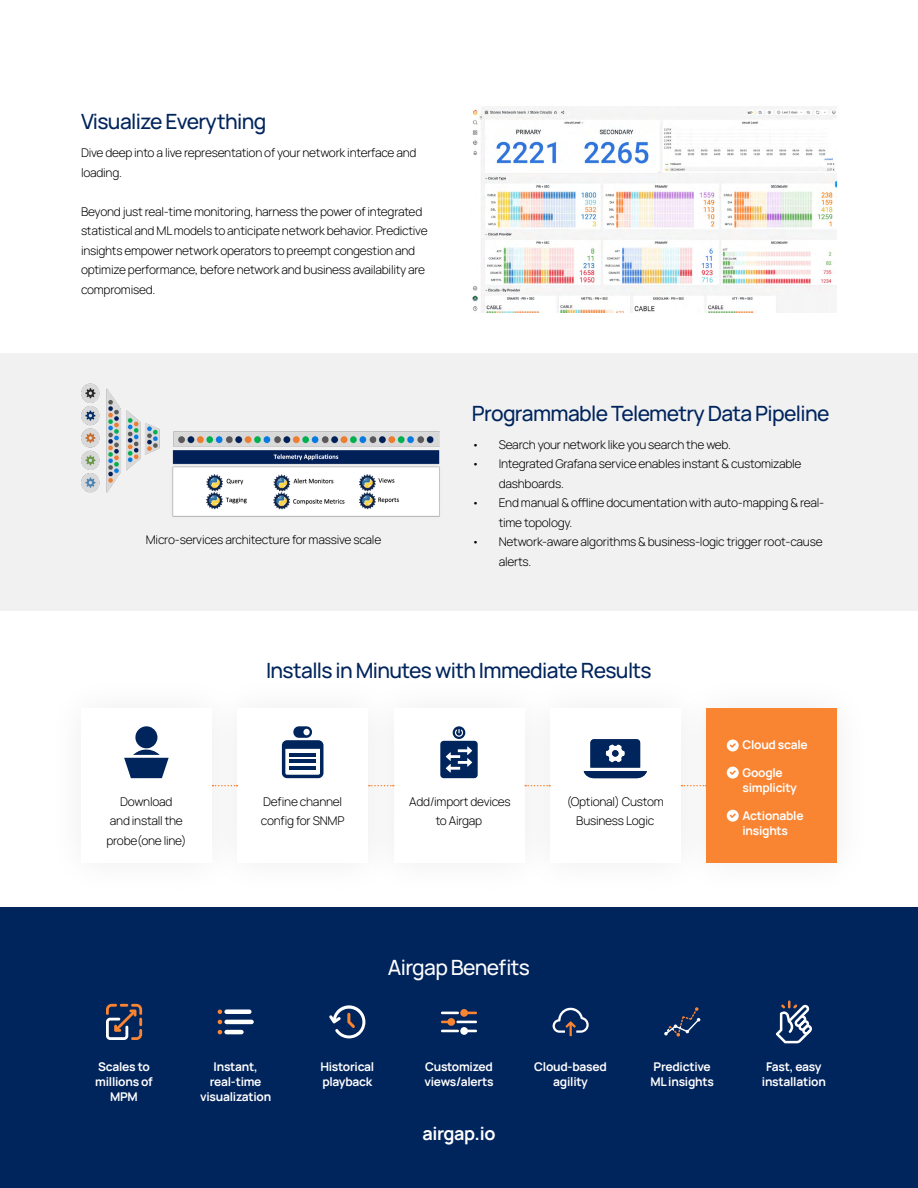
<style>
.page{position:relative;width:918px;height:1188px;background:#fff}
.page>*{position:absolute;margin:0;border:0;box-sizing:border-box;transform-origin:0 0}
.t1{font:500 21px "Manrope";letter-spacing:-.03em;color:#00245c}
.t2{font:500 21px "Manrope";letter-spacing:-.03em;color:#fff}
.t3{font:700 18px "Manrope";letter-spacing:-.02em;color:#fff}
.t4{font:300 12px/19.5px "Manrope";letter-spacing:-.02em;color:#000}
.t5{font:700 12px/15px "Manrope";letter-spacing:-.02em;color:#fff}
</style>
<div class="page">
<div style="left:0;top:354px;width:918px;height:257px;background:#f1f1f2"></div>
<div style="left:0;top:908px;width:918px;height:280px;background:#00245c"></div>
<img style="left:472px;top:106px;width:365px;height:206px">
<img style="left:81px;top:384px;width:359px;height:133px">
<svg style="left:124px;top:726px;width:45px;height:52px"></svg>
<svg style="left:440px;top:726px;width:38px;height:52px"></svg>
<svg style="left:282px;top:726px;width:41px;height:52px"></svg>
<hr style="left:289px;top:753px;width:27px;height:3px;background:#00245c">
<hr style="left:289px;top:760px;width:27px;height:3px;background:#00245c">
<hr style="left:289px;top:766px;width:27px;height:4px;background:#00245c">
<svg style="left:584px;top:739px;width:63px;height:39px"></svg>
<div style="left:706px;top:708px;width:131px;height:155px;background:#f98533"></div>
<div style="left:727px;top:740px;width:12px;height:11px;background:#fff;border-radius:50%"></div>
<svg style="left:730px;top:743px;width:6px;height:5px"></svg>
<div style="left:727px;top:767px;width:12px;height:12px;background:#fff;border-radius:50%"></div>
<svg style="left:730px;top:770px;width:6px;height:5px"></svg>
<div style="left:727px;top:810px;width:12px;height:12px;background:#fff;border-radius:50%"></div>
<svg style="left:730px;top:813px;width:6px;height:5px"></svg>
<svg style="left:213px;top:785px;width:25px;height:1px"></svg>
<svg style="left:369px;top:785px;width:25px;height:1px"></svg>
<svg style="left:525px;top:785px;width:25px;height:1px"></svg>
<svg style="left:681px;top:785px;width:25px;height:1px"></svg>
<svg style="left:106px;top:1004px;width:36px;height:36px"></svg>
<svg style="left:776px;top:1000px;width:36px;height:43px"></svg>
<hr style="left:224px;top:1010px;width:28px;height:4px;background:#fff;border-radius:2px">
<svg style="left:218px;top:1009px;width:4px;height:15px"></svg>
<svg style="left:218px;top:1030px;width:4px;height:4px"></svg>
<hr style="left:224px;top:1020px;width:30px;height:4px;background:#fff;border-radius:2px">
<hr style="left:224px;top:1030px;width:20px;height:4px;background:#fff;border-radius:2px">
<svg style="left:329px;top:1005px;width:36px;height:34px"></svg>
<svg style="left:441px;top:1009px;width:36px;height:26px"></svg>
<svg style="left:552px;top:1007px;width:37px;height:29px"></svg>
<svg style="left:664px;top:1007px;width:36px;height:30px"></svg>
<h1 class="t1" style="left:81px;top:106px;width:187px">Visualize Everything</h1>
<p class="t4" style="left:81px;top:143px;width:337px">Dive deep into a live representation of your network interface and loading.</p>
<p class="t4" style="left:81px;top:201px;width:348px">Beyond just real-time monitoring, harness the power of integrated statistical and ML models to anticipate network behavior. Predictive insights empower network operators to preempt congestion and optimize performance, before network and business availability are compromised.</p>
<p class="t4" style="left:146px;top:529px;width:237px">Micro-services architecture for massive scale</p>
<h1 class="t1" style="left:472px;top:399px;width:359px">Programmable Telemetry Data Pipeline</h1>
<p class="t4" style="left:472px;top:434px;width:261px">• Search your network like you search the web.</p>
<p class="t4" style="left:499px;top:454px;width:304px;text-indent:-27px">• Integrated Grafana service enables instant &amp; customizable dashboards.</p>
<p class="t4" style="left:499px;top:493px;width:327px;text-indent:-27px">• End manual &amp; offline documentation with auto-mapping &amp; real&shy;time topology.</p>
<p class="t4" style="left:499px;top:532px;width:325px;text-indent:-27px">• Network-aware algorithms &amp; business-logic trigger root-cause alerts.</p>
<h1 class="t1" style="left:266px;top:656px;width:387px">Installs in Minutes with Immediate Results</h1>
<p class="t4" style="left:261px;top:791px;width:85px">Define channel config for SNMP</p>
<p class="t4" style="left:567px;top:791px;width:99px;text-align:center">(Optional) Custom<br>Business Logic</p>
<p class="t4" style="left:106px;top:791px;width:82px;text-align:center">Download<br>and install the probe(one line)</p>
<p class="t4" style="left:409px;top:791px;width:103px;text-align:center">Add/import devices to Airgap</p>
<h1 class="t2" style="left:388px;top:953px;width:144px">Airgap Benefits</h1>
<p class="t5" style="left:742px;top:737px;width:67px">Cloud scale</p>
<p class="t5" style="left:742px;top:765px;width:56px">Google simplicity</p>
<p class="t5" style="left:742px;top:807px;width:63px">Actionable insights</p>
<p class="t5" style="left:95px;top:1059px;width:59px;text-align:center">Scales to millions of<br>MPM</p>
<p class="t5" style="left:200px;top:1059px;width:73px;text-align:center">Instant, real-time visualization</p>
<p class="t5" style="left:320px;top:1059px;width:55px">Historical playback</p>
<p class="t5" style="left:424px;top:1059px;width:71px">Customized views/alerts</p>
<p class="t5" style="left:534px;top:1059px;width:74px;text-align:center">Cloud-based agility</p>
<p class="t5" style="left:651px;top:1059px;width:65px">Predictive<br>ML insights</p>
<p class="t5" style="left:762px;top:1059px;width:65px;text-align:center">Fast, easy installation</p>
<h2 class="t3" style="left:422px;top:1120px;width:75px">airgap.io</h2>
</div>
